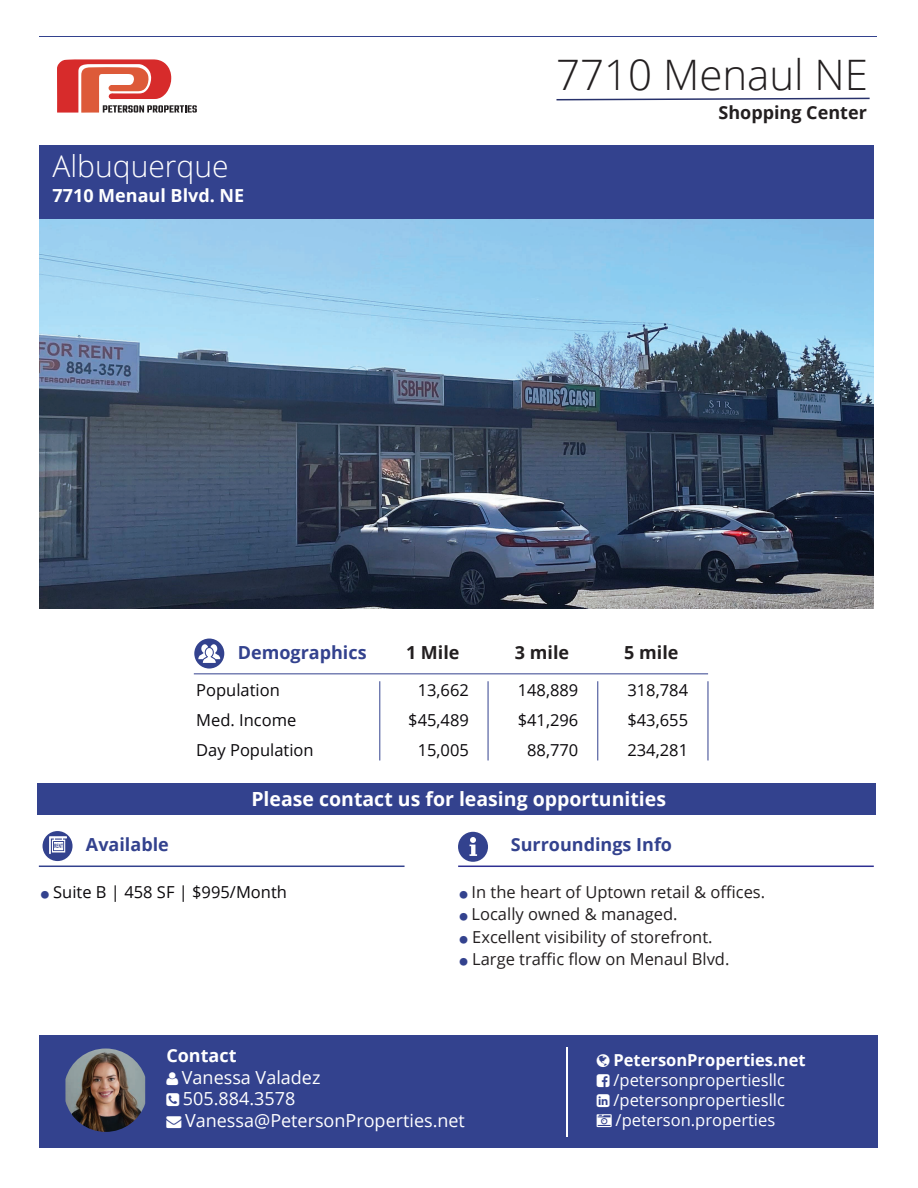
<style>
.page{position:relative;width:918px;height:1188px;background:#fff}
.page>*{position:absolute;margin:0;border:0;box-sizing:border-box;transform-origin:0 0}
.t1{font:300 42px "Open Sans";color:#231f20}
.t2{font:300 30px "Open Sans";color:#fff}
.t3{font:700 19.5px "Open Sans";color:#fff}
.t4{font:18px/21.6px "Open Sans";color:#fff}
.t5{font:700 18px "Open Sans";color:#33428e}
.t6{font:700 18px "Open Sans";color:#231f20}
.t7{font:700 18px "Open Sans";color:#fff}
.t8{font:16.5px "Open Sans";color:#231f20}
.t9{font:16.5px/30px "Open Sans";color:#0b090c;text-align:center}
.t10{font:16.5px/19.8px "Open Sans";color:#fff;text-align:justify}
.t11{font:700 16.5px "Open Sans";color:#fff}
.s1{color:#33428e}
</style>
<div class="page">
<hr style="left:39px;top:36px;width:838px;height:1px;background:#33428e">
<div style="left:39px;top:1035px;width:838px;height:113px;background:#33428e"></div>
<hr style="left:566px;top:1047px;width:2px;height:90px;background:#fff">
<img style="left:65px;top:1048px;width:80px;height:84px">
<svg style="left:57px;top:59px;width:140px;height:54px"></svg>
<svg style="left:556px;top:97px;width:314px;height:4px"></svg>
<div style="left:39px;top:146px;width:835px;height:73px;background:#33428e"></div>
<div style="left:37px;top:783px;width:839px;height:32px;background:#33428e"></div>
<hr style="left:458px;top:866px;width:416px;height:1px;background:#2e3092">
<hr style="left:39px;top:866px;width:366px;height:1px;background:#33428e">
<img style="left:39px;top:219px;width:835px;height:390px">
<hr style="left:194px;top:673px;width:514px;height:1px;background:#33428e">
<hr style="left:379px;top:681px;width:1px;height:79px;background:#33428e">
<hr style="left:488px;top:681px;width:1px;height:79px;background:#33428e">
<hr style="left:597px;top:681px;width:1px;height:79px;background:#33428e">
<hr style="left:708px;top:681px;width:1px;height:79px;background:#33428e">
<svg style="left:194px;top:639px;width:30px;height:30px"></svg>
<svg style="left:458px;top:832px;width:30px;height:30px"></svg>
<div style="left:43px;top:831px;width:30px;height:30px;background:#33428e;border-radius:50%"></div>
<svg style="left:49px;top:836px;width:18px;height:18px"></svg>
<h2 class="t2" style="left:53px;top:146px;width:178px">Albuquerque</h2>
<p class="t7" style="left:53px;top:183px;width:193px">7710 Menaul Blvd. NE</p>
<h1 class="t1" style="left:556px;top:46px;width:313px">7710 Menaul NE</h1>
<p class="t6" style="left:718px;top:100px;width:150px">Shopping Center</p>
<p class="t5" style="left:238px;top:640px;width:130px">Demographics</p>
<p class="t6" style="left:406px;top:640px;width:55px">1 Mile</p>
<p class="t6" style="left:515px;top:640px;width:56px">3 mile</p>
<p class="t6" style="left:624px;top:640px;width:56px">5 mile</p>
<p class="t9" style="left:408px;top:674px;width:62px">13,662 $45,489<br>15,005</p>
<p class="t9" style="left:196px;top:674px;width:119px;text-align:left">Population<br>Med. Income<br>Day Population</p>
<p class="t9" style="left:518px;top:674px;width:62px">148,889 $41,296<br>88,770</p>
<p class="t9" style="left:627px;top:674px;width:62px;text-align:justify">318,784 $43,655<br>234,281</p>
<p class="t5" style="left:86px;top:832px;width:84px">Available</p>
<p class="t3" style="left:251px;top:785px;width:416px">Please contact us for leasing opportunities</p>
<p class="t5" style="left:511px;top:832px;width:163px">Surroundings Info</p>
<p class="t9" style="left:41px;top:876px;width:247px"><span class="s1">○</span> Suite B | 458 SF | $995/Month</p>
<p class="t8" style="left:460px;top:881px;width:307px"><span class="s1">○</span> In the heart of Uptown retail &amp; offices.</p>
<p class="t8" style="left:460px;top:903px;width:219px"><span class="s1">○</span> Locally owned &amp; managed.</p>
<p class="t8" style="left:460px;top:926px;width:254px"><span class="s1">○</span> Excellent visibility of storefront.</p>
<p class="t8" style="left:460px;top:948px;width:271px"><span class="s1">○</span> Large traffic flow on Menaul Blvd.</p>
<p class="t7" style="left:166px;top:1043px;width:72px">Contact</p>
<p class="t4" style="left:182px;top:1066px;width:285px">Vanessa Valadez<br>505.884.3578<br>Vanessa@PetersonProperties.net</p>
<p class="t11" style="left:614px;top:1049px;width:194px">PetersonProperties.net</p>
<p class="t10" style="left:614px;top:1070px;width:173px">/petersonpropertiesllc /petersonpropertiesllc /peterson.properties</p>
</div>
